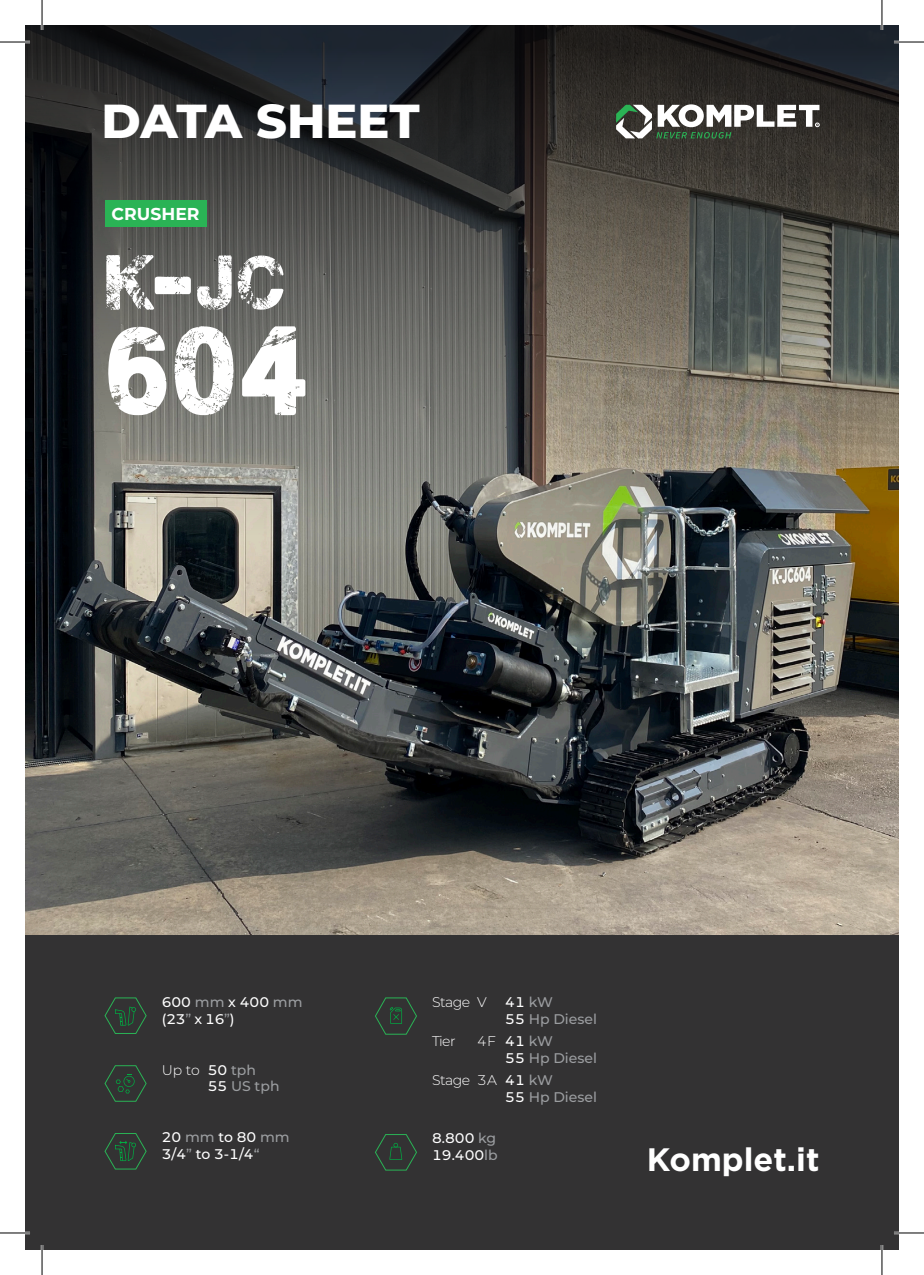
<style>
.page{position:relative;width:924px;height:1275px;background:#fff}
.page>*{position:absolute;margin:0;border:0;box-sizing:border-box;transform-origin:0 0}
.t1{font:101px "Plane Crash";color:#fff}
.t2{font:62px "Plane Crash";color:#fff}
.t3{font:800 47.6px "Montserrat";color:#fff}
.t4{font:700 32.4px "Gotham";color:#fff}
.t5{font:700 17.2px "Montserrat";color:#fff}
.t6{font:500 14px/16.8px "Montserrat";color:#fff}
.t7{font:500 14px/16.8px "Montserrat";color:#9b9da0}
.t8{font:300 14px "Montserrat";letter-spacing:-.04em;color:#fff}
.s1{color:#9b9da0}
.s2{color:#fff}
</style>
<div class="page">
<div style="left:25px;top:25px;width:873px;height:1225px;background:#333233"></div>
<img style="left:25px;top:644px;width:873px;height:290px">
<svg style="left:25px;top:25px;width:873px;height:619px;background:#53534e"></svg>
<svg style="left:615px;top:104px;width:204px;height:34px"></svg>
<div style="left:105px;top:201px;width:101px;height:26px;background:#2ab355"></div>
<svg style="left:375px;top:997px;width:42px;height:38px"></svg>
<svg style="left:375px;top:1134px;width:42px;height:37px"></svg>
<svg style="left:104px;top:997px;width:43px;height:37px"></svg>
<svg style="left:104px;top:1065px;width:43px;height:37px"></svg>
<svg style="left:104px;top:1133px;width:43px;height:37px"></svg>
<hr style="left:0;top:41px;width:30px;height:2px;background:#fff">
<hr style="left:893px;top:41px;width:30px;height:2px;background:#fff">
<hr style="left:0;top:1231px;width:30px;height:3px;background:#fff">
<hr style="left:893px;top:1231px;width:30px;height:3px;background:#fff">
<hr style="left:41px;top:0;width:2px;height:30px;background:#fff">
<hr style="left:41px;top:1245px;width:2px;height:30px;background:#fff">
<hr style="left:880px;top:0;width:2px;height:30px;background:#fff">
<hr style="left:880px;top:1245px;width:2px;height:30px;background:#fff">
<hr style="left:0;top:42px;width:30px;height:1px;background:#000">
<hr style="left:893px;top:42px;width:30px;height:1px;background:#000">
<hr style="left:0;top:1232px;width:30px;height:1px;background:#000">
<hr style="left:893px;top:1232px;width:30px;height:1px;background:#000">
<hr style="left:42px;top:0;width:1px;height:30px;background:#000">
<hr style="left:42px;top:1245px;width:1px;height:30px;background:#000">
<hr style="left:881px;top:0;width:1px;height:30px;background:#000">
<hr style="left:881px;top:1245px;width:1px;height:30px;background:#000">
<p class="t3" style="left:102px;top:86px;width:319px">DATA SHEET</p>
<p class="t5" style="left:111px;top:202px;width:89px">CRUSHER</p>
<p class="t2" style="left:103px;top:255px;width:184px">k-jc</p>
<p class="t1" style="left:103px;top:326px;width:208px">604</p>
<p class="t6" style="left:162px;top:992px;width:142px">600 <span class="s1">mm</span> x 400 <span class="s1">mm </span>(23<span class="s1">”</span> x 16<span class="s1">”</span>)</p>
<p class="t8" style="left:162px;top:1060px;width:40px">Up to</p>
<p class="t7" style="left:207px;top:1060px;width:73px"><span class="s2">50</span> tph<br><span class="s2">55</span> US tph</p>
<p class="t6" style="left:162px;top:1128px;width:129px">20 <span class="s1">mm</span> to 80 <span class="s1">mm<br></span>3/4<span class="s1">”</span> to 3-1/4<span class="s1">“</span></p>
<p class="t8" style="left:432px;top:992px;width:39px">Stage</p>
<p class="t8" style="left:432px;top:1031px;width:25px">Tier</p>
<p class="t8" style="left:432px;top:1070px;width:39px">Stage</p>
<p class="t8" style="left:477px;top:992px;width:11px">V</p>
<p class="t8" style="left:477px;top:1031px;width:20px">4F</p>
<p class="t8" style="left:477px;top:1070px;width:21px">3A</p>
<p class="t7" style="left:505px;top:992px;width:93px"><span class="s2">41</span> kW<br><span class="s2">55</span> Hp Diesel</p>
<p class="t7" style="left:505px;top:1032px;width:93px"><span class="s2">41</span> kW<br><span class="s2">55</span> Hp Diesel</p>
<p class="t7" style="left:505px;top:1071px;width:93px"><span class="s2">41</span> kW<br><span class="s2">55</span> Hp Diesel</p>
<p class="t6" style="left:432px;top:1129px;width:67px">8.800 <span class="s1">kg<br></span>19.400<span class="s1">lb</span></p>
<p class="t4" style="left:646px;top:1137px;width:174px">Komplet.it</p>
</div>
